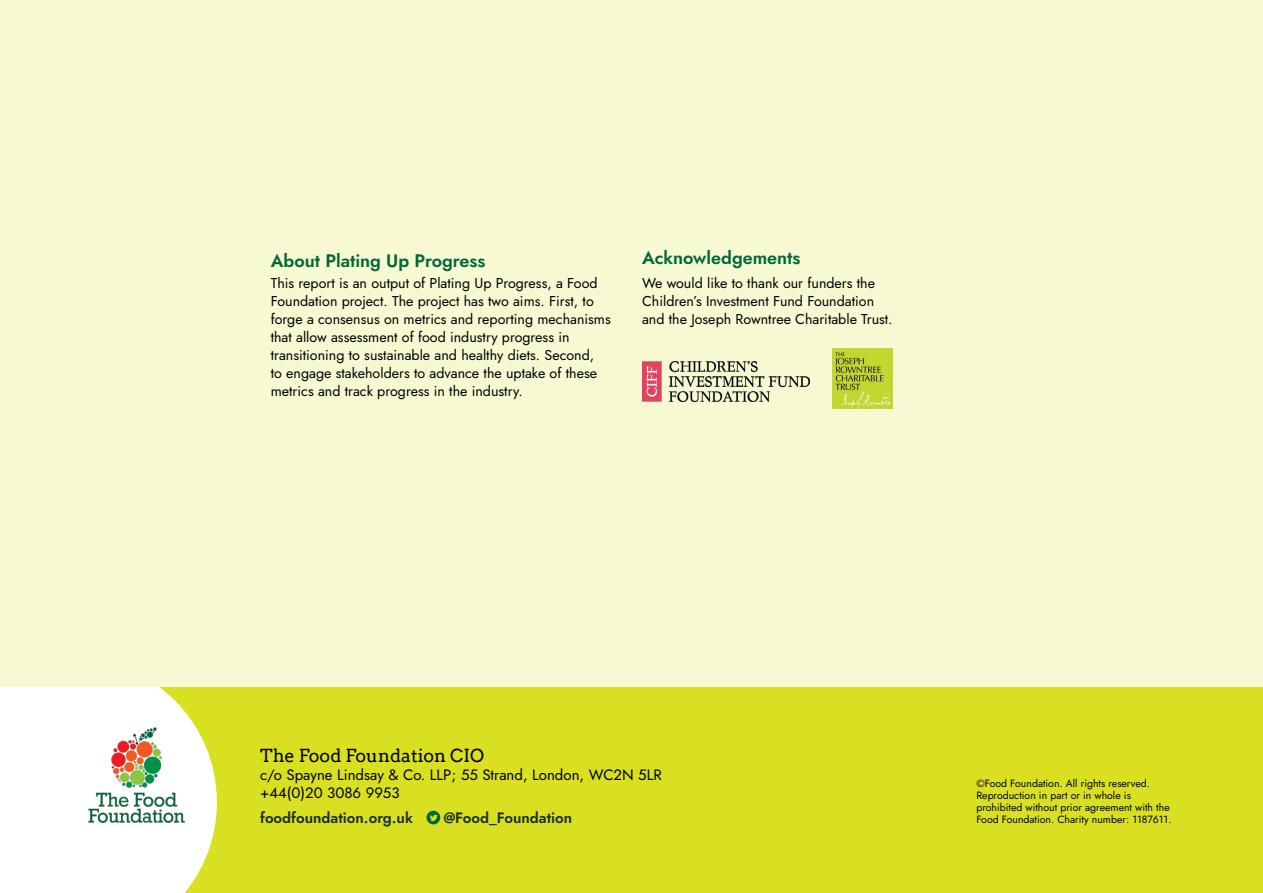
<style>
.page{position:relative;width:1263px;height:893px;background:#fff}
.page>*{position:absolute;margin:0;border:0;box-sizing:border-box;transform-origin:0 0}
.t1{font:600 18px "Jost";color:#006837}
.t2{font:18px "Arvo";color:#000}
.t3{font:15px/18px "Jost";color:#000}
.t4{font:600 15px "Jost";color:#1c2d24}
.t5{font:14.25px/18px "Jost";color:#000}
.t6{font:10.5px/12px "Jost";color:#000}
</style>
<div class="page">
<div style="left:0;top:0;width:1263px;height:687px;background:#f7f9d3"></div>
<div style="left:0;top:687px;width:1263px;height:206px;background:#d9e021"></div>
<svg style="left:0;top:687px;width:217px;height:206px;background:#fbfceb"></svg>
<svg style="left:427px;top:811px;width:13px;height:13px"></svg>
<img style="left:642px;top:362px;width:167px;height:40px">
<img style="left:832px;top:349px;width:61px;height:60px">
<img style="left:85px;top:724px;width:103px;height:102px">
<p class="t1" style="left:271px;top:248px;width:216px">About Plating Up Progress</p>
<p class="t5" style="left:271px;top:274px;width:342px">This report is an output of Plating Up Progress, a Food Foundation project. The project has two aims. First, to forge a consensus on metrics and reporting mechanisms that allow assessment of food industry progress in transitioning to sustainable and healthy diets. Second,<br>to engage stakeholders to advance the uptake of these metrics and track progress in the industry.</p>
<p class="t1" style="left:642px;top:245px;width:160px">Acknowledgements</p>
<p class="t5" style="left:642px;top:274px;width:252px">We would like to thank our funders the<br>Children’s Investment Fund Foundation and the Joseph Rowntree Charitable Trust.</p>
<p class="t2" style="left:260px;top:744px;width:226px">The Food Foundation CIO</p>
<p class="t3" style="left:260px;top:766px;width:403px">c/o Spayne Lindsay &amp; Co. LLP; 55 Strand, London, WC2N 5LR +44(0)20 3086 9953</p>
<p class="t4" style="left:260px;top:807px;width:154px">foodfoundation.org.uk</p>
<p class="t4" style="left:444px;top:807px;width:130px">@Food_Foundation</p>
<p class="t6" style="left:976px;top:777px;width:197px">©Food Foundation. All rights reserved.<br>Reproduction in part or in whole is prohibited without prior agreement with the Food Foundation. Charity number: 1187611.</p>
</div>
